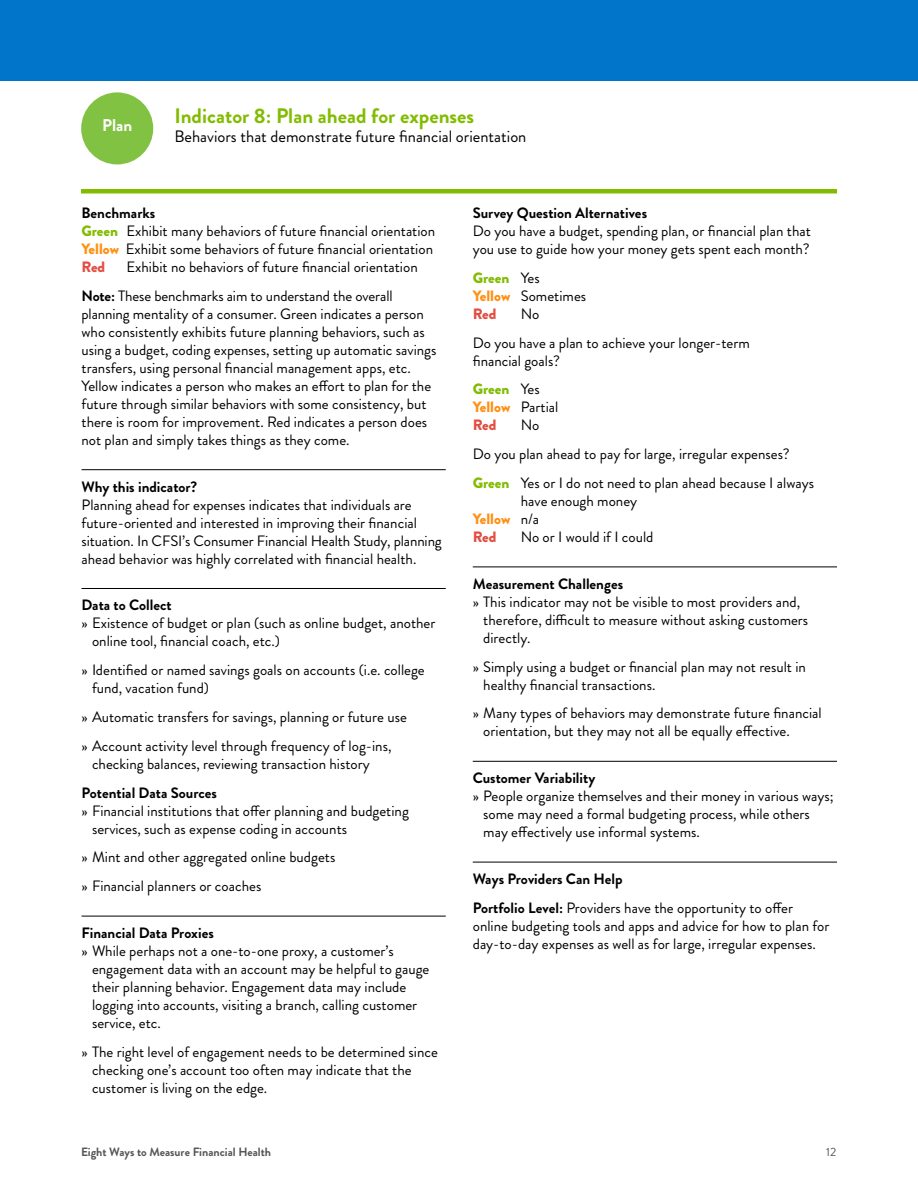
<style>
.page{position:relative;width:918px;height:1188px;background:#fff}
.page>*{position:absolute;margin:0;border:0;box-sizing:border-box;transform-origin:0 0}
.t1{font:700 21px "Brandon Grotesque";color:#82bc00}
.t2{font:700 16.95px "Brandon Grotesque";color:#fff}
.t3{font:16.5px "Brandon Grotesque";color:#000}
.t4{font:15px/18px "Brandon Grotesque";color:#000}
.t5{font:700 15px/28.8px "Brandon Grotesque";color:#000}
.t6{font:700 12px "Brandon Grotesque";color:#56565a}
.t7{font:12px "Brandon Grotesque";color:#56565a}
.s1{font-weight:700}
.s2{font-weight:900;color:#82bc00}
.s3{font-weight:900;color:#ff9012}
.s4{font-weight:900;color:#e34e43}
.s5{font-weight:400}
</style>
<div class="page">
<hr style="left:82px;top:469px;width:364px;height:1px;background:#000">
<hr style="left:82px;top:588px;width:364px;height:1px;background:#000">
<hr style="left:82px;top:916px;width:364px;height:1px;background:#000">
<hr style="left:473px;top:567px;width:364px;height:1px;background:#000">
<hr style="left:473px;top:761px;width:364px;height:1px;background:#000">
<hr style="left:473px;top:862px;width:364px;height:1px;background:#000">
<div style="left:81px;top:189px;width:756px;height:5px;background:#82bc00"></div>
<div style="left:0;top:0;width:918px;height:81px;background:#0075c9"></div>
<div style="left:81px;top:92px;width:72px;height:72px;background:#82c243;border-radius:50%"></div>
<p class="t2" style="left:102px;top:114px;width:32px">Plan</p>
<h1 class="t1" style="left:174px;top:101px;width:301px">Indicator 8: Plan ahead for expenses</h1>
<p class="t3" style="left:174px;top:125px;width:354px">Behaviors that demonstrate future financial orientation</p>
<p class="t4" style="left:82px;top:204px;width:355px"><span class="s1">Benchmarks<br></span><span class="s2">Green</span> Exhibit many behaviors of future financial orientation <span class="s3">Yellow</span> Exhibit some behaviors of future financial orientation <span class="s4">Red</span></p>
<p class="t4" style="left:82px;top:253px;width:338px;line-height:28.8px;text-indent:45px">Exhibit no behaviors of future financial orientation<br><span class="s1">Note:</span> These benchmarks aim to understand the overall</p>
<p class="t4" style="left:82px;top:305px;width:356px">planning mentality of a consumer. Green indicates a person who consistently exhibits future planning behaviors, such as using a budget, coding expenses, setting up automatic savings transfers, using personal financial management apps, etc.<br>Yellow indicates a person who makes an effort to plan for the future through similar behaviors with some consistency, but there is room for improvement. Red indicates a person does not plan and simply takes things as they come.</p>
<p class="t5" style="left:82px;top:472px;width:117px">Why this indicator?</p>
<p class="t4" style="left:82px;top:496px;width:362px">Planning ahead for expenses indicates that individuals are future-oriented and interested in improving their financial situation. In CFSI’s Consumer Financial Health Study, planning ahead behavior was highly correlated with financial health.</p>
<p class="t5" style="left:82px;top:591px;width:92px">Data to Collect</p>
<p class="t4" style="left:92px;top:615px;width:345px;text-indent:-10px">» Existence of budget or plan (such as online budget, another online tool, financial coach, etc.)</p>
<p class="t4" style="left:92px;top:661px;width:334px;text-indent:-10px">» Identified or named savings goals on accounts (i.e. college fund, vacation fund)</p>
<p class="t4" style="left:82px;top:703px;width:327px;line-height:28.8px">» Automatic transfers for savings, planning or future use » Account activity level through frequency of log-ins,</p>
<p class="t4" style="left:92px;top:755px;width:279px">checking balances, reviewing transaction history</p>
<p class="t5" style="left:82px;top:778px;width:137px">Potential Data Sources</p>
<p class="t4" style="left:92px;top:802px;width:318px;text-indent:-10px">» Financial institutions that offer planning and budgeting services, such as expense coding in accounts</p>
<p class="t4" style="left:82px;top:843px;width:255px;line-height:28.8px">» Mint and other aggregated online budgets » Financial planners or coaches</p>
<p class="t5" style="left:82px;top:919px;width:134px">Financial Data Proxies</p>
<p class="t4" style="left:92px;top:942px;width:339px;text-indent:-10px">» While perhaps not a one-to-one proxy, a customer’s engagement data with an account may be helpful to gauge their planning behavior. Engagement data may include logging into accounts, visiting a branch, calling customer service, etc.</p>
<p class="t4" style="left:92px;top:1043px;width:348px;text-indent:-10px">» The right level of engagement needs to be determined since checking one’s account too often may indicate that the customer is living on the edge.</p>
<p class="t5" style="left:473px;top:199px;width:176px">Survey Question Alternatives</p>
<p class="t4" style="left:473px;top:222px;width:340px">Do you have a budget, spending plan, or financial plan that you use to guide how your money gets spent each month?</p>
<p class="t4" style="left:473px;top:269px;width:115px"><span class="s2">Green</span> Yes<br><span class="s3">Yellow</span> Sometimes<br><span class="s4">Red</span></p>
<p class="t4" style="left:473px;top:300px;width:279px;line-height:28.8px;text-indent:48px">No<br>Do you have a plan to achieve your longer-term</p>
<p class="t4" style="left:473px;top:346px;width:89px;line-height:28.8px">financial goals?<br><span class="s2">Green</span> Yes</p>
<p class="t4" style="left:473px;top:399px;width:87px"><span class="s3">Yellow</span> Partial<br><span class="s4">Red</span></p>
<p class="t4" style="left:473px;top:411px;width:343px;line-height:28.8px;text-indent:48px">No<br>Do you plan ahead to pay for large, irregular expenses?<br><span class="s2">Green</span> Yes or I do not need to plan ahead because I always</p>
<p class="t4" style="left:473px;top:492px;width:166px;text-indent:48px">have enough money<br><span class="s3">Yellow</span> n/a<br><span class="s4">Red</span></p>
<p class="t4" style="left:521px;top:528px;width:134px">No or I would if I could</p>
<p class="t5" style="left:473px;top:570px;width:152px">Measurement Challenges</p>
<p class="t4" style="left:483px;top:593px;width:327px;text-indent:-10px">» This indicator may not be visible to most providers and, therefore, difficult to measure without asking customers directly.</p>
<p class="t4" style="left:483px;top:658px;width:324px;text-indent:-10px">» Simply using a budget or financial plan may not result in healthy financial transactions.</p>
<p class="t4" style="left:483px;top:705px;width:340px;text-indent:-10px">» Many types of behaviors may demonstrate future financial orientation, but they may not all be equally effective.</p>
<p class="t5" style="left:473px;top:764px;width:124px">Customer Variability</p>
<p class="t4" style="left:483px;top:787px;width:352px;text-indent:-10px">» People organize themselves and their money in various ways; some may need a formal budgeting process, while others may effectively use informal systems.</p>
<p class="t5" style="left:473px;top:865px;width:322px">Ways Providers Can Help<br>Portfolio Level: <span class="s5">Providers have the opportunity to offer</span></p>
<p class="t4" style="left:473px;top:917px;width:358px">online budgeting tools and apps and advice for how to plan for day-to-day expenses as well as for large, irregular expenses.</p>
<p class="t6" style="left:81px;top:1143px;width:192px">Eight Ways to Measure Financial Health</p>
<p class="t7" style="left:826px;top:1144px;width:12px">12</p>
</div>
